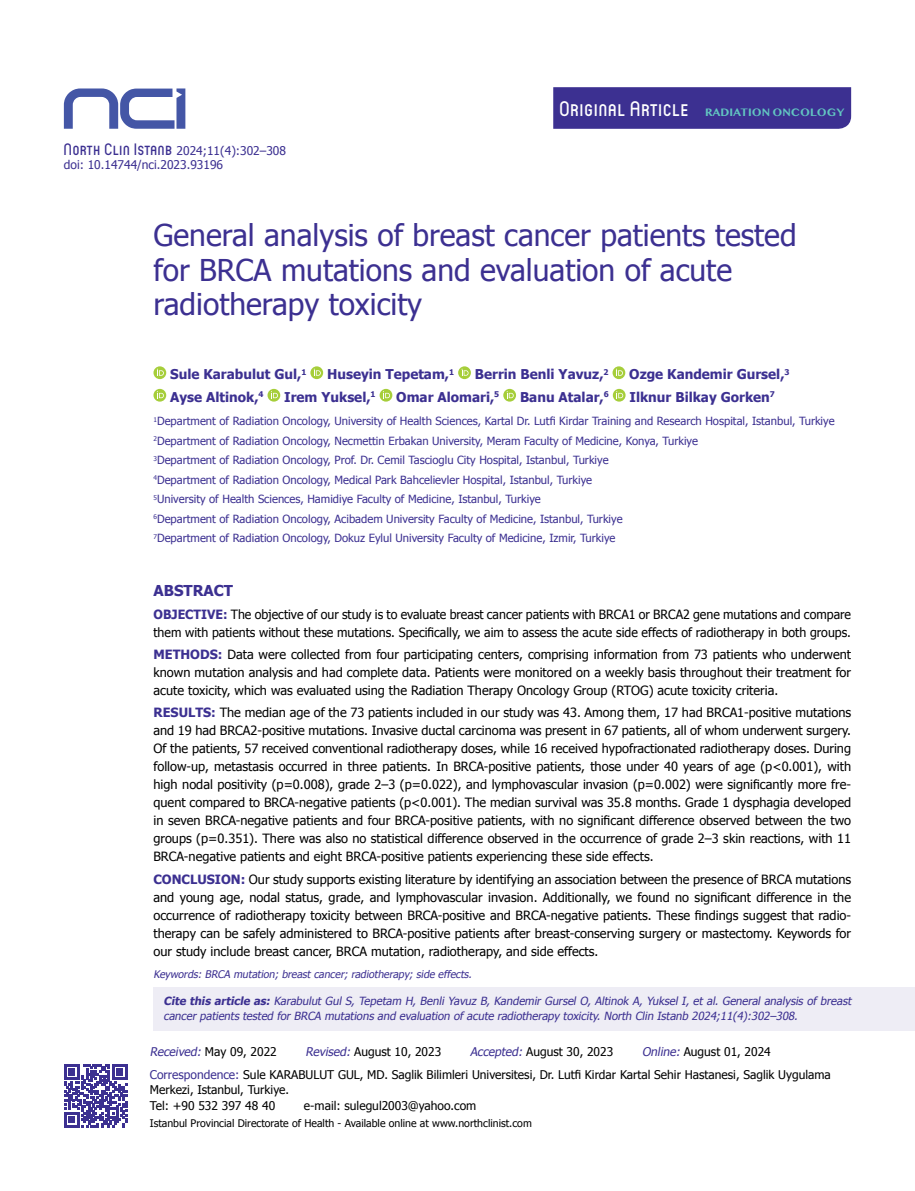
<style>
.page{position:relative;width:915px;height:1191px;background:#fff}
.page>*{position:absolute;margin:0;border:0;box-sizing:border-box;transform-origin:0 0}
.t1{font:30px/34.5px "Tahoma";color:#3c3091}
.t2{font:700 15px "Tahoma";color:#3c3091}
.t3{font:700 13.5px "Tahoma";color:#3c3091}
.t4{font:12.75px/18px "Tahoma";color:#000;text-align:justify}
.t5{font:12px/23px "Tahoma";color:#000}
.t6{font:12px/14.4px "Tahoma";color:#3c3091}
.t7{font:11.25px/19.5px "Tahoma";color:#3c3091}
.t8{font:italic 11.25px/15px "Tahoma";color:#3c3091}
.t9{font:700 11.25px "Tamil MN";color:#62c6c1}
.t10{font:10.5px "Tahoma";color:#000}
.t11{font:italic 10.5px "Tahoma";color:#3c3091}
.s1{font-family:"Circula";font-weight:500;font-size:16.5px}
.s2{font-family:"Circula";font-weight:500;font-size:21px;color:#fff}
.s3{font-weight:700;color:#3c3091}
.s4{font-weight:700}
.s5{font-style:italic;color:#3c3091}
.s6{color:#3c3091}
</style>
<div class="page">
<svg style="left:153px;top:366px;width:13px;height:13px"></svg>
<svg style="left:157px;top:369px;width:7px;height:7px"></svg>
<svg style="left:310px;top:366px;width:13px;height:13px"></svg>
<svg style="left:314px;top:369px;width:7px;height:7px"></svg>
<svg style="left:458px;top:366px;width:12px;height:13px"></svg>
<svg style="left:461px;top:369px;width:7px;height:7px"></svg>
<svg style="left:612px;top:366px;width:13px;height:13px"></svg>
<svg style="left:615px;top:369px;width:7px;height:7px"></svg>
<svg style="left:153px;top:389px;width:13px;height:12px"></svg>
<svg style="left:157px;top:391px;width:7px;height:7px"></svg>
<svg style="left:267px;top:389px;width:13px;height:12px"></svg>
<svg style="left:271px;top:391px;width:7px;height:7px"></svg>
<svg style="left:379px;top:389px;width:13px;height:12px"></svg>
<svg style="left:383px;top:391px;width:7px;height:7px"></svg>
<svg style="left:503px;top:389px;width:13px;height:12px"></svg>
<svg style="left:506px;top:391px;width:7px;height:7px"></svg>
<svg style="left:612px;top:389px;width:13px;height:12px"></svg>
<svg style="left:616px;top:391px;width:7px;height:7px"></svg>
<svg style="left:64px;top:88px;width:121px;height:41px"></svg>
<div style="left:553px;top:87px;width:297px;height:42px;background:#3c3091"></div>
<svg style="left:64px;top:1064px;width:63px;height:63px"></svg>
<div style="left:153px;top:987px;width:761px;height:44px;background:#eeedf5"></div>
<p class="t6" style="left:64px;top:143px;width:224px"><span class="s1">North Clin Istanb</span> 2024;11(4):302–308 doi: 10.14744/nci.2023.93196</p>
<p class="t9" style="left:559px;top:105px;width:286px"><span class="s2">Orıgınal Article</span> RADIATION ONCOLOGY</p>
<h1 class="t1" style="left:153px;top:217px;width:644px">General analysis of breast cancer patients tested for BRCA mutations and evaluation of acute radiotherapy toxicity</h1>
<p class="t3" style="left:170px;top:365px;width:138px">Sule Karabulut Gul,<sup>1</sup></p>
<p class="t3" style="left:327px;top:365px;width:128px">Huseyin Tepetam,<sup>1</sup></p>
<p class="t3" style="left:474px;top:365px;width:135px">Berrin Benli Yavuz,<sup>2</sup></p>
<p class="t3" style="left:629px;top:365px;width:162px">Ozge Kandemir Gursel,<sup>3</sup></p>
<p class="t3" style="left:170px;top:387px;width:95px">Ayse Altinok,<sup>4</sup></p>
<p class="t3" style="left:284px;top:387px;width:93px">Irem Yuksel,<sup>1</sup></p>
<p class="t3" style="left:396px;top:387px;width:104px">Omar Alomari,<sup>5</sup></p>
<p class="t3" style="left:520px;top:387px;width:90px">Banu Atalar,<sup>6</sup></p>
<p class="t3" style="left:629px;top:387px;width:147px">Ilknur Bilkay Gorken<sup>7</sup></p>
<p class="t7" style="left:153px;top:411px;width:682px"><sup>1</sup>Department of Radiation Oncology, University of Health Sciences, Kartal Dr. Lutfi Kirdar Training and Research Hospital, Istanbul, Turkiye <sup>2</sup>Department of Radiation Oncology, Necmettin Erbakan University, Meram Faculty of Medicine, Konya, Turkiye<br><sup>3</sup>Department of Radiation Oncology, Prof. Dr. Cemil Tascioglu City Hospital, Istanbul, Turkiye<br><sup>4</sup>Department of Radiation Oncology, Medical Park Bahcelievler Hospital, Istanbul, Turkiye<br><sup>5</sup>University of Health Sciences, Hamidiye Faculty of Medicine, Istanbul, Turkiye<br><sup>6</sup>Department of Radiation Oncology, Acibadem University Faculty of Medicine, Istanbul, Turkiye<br><sup>7</sup>Department of Radiation Oncology, Dokuz Eylul University Faculty of Medicine, Izmir, Turkiye</p>
<p class="t2" style="left:153px;top:580px;width:81px">ABSTRACT</p>
<p class="t4" style="left:153px;top:604px;width:698px"><span class="s3">OBJECTIVE:</span> The objective of our study is to evaluate breast cancer patients with BRCA1 or BRCA2 gene mutations and compare them with patients without these mutations. Specifically, we aim to assess the acute side effects of radiotherapy in both groups.</p>
<p class="t4" style="left:153px;top:645px;width:699px"><span class="s3">METHODS:</span> Data were collected from four participating centers, comprising information from 73 patients who underwent known mutation analysis and had complete data. Patients were monitored on a weekly basis throughout their treatment for acute toxicity, which was evaluated using the Radiation Therapy Oncology Group (RTOG) acute toxicity criteria.</p>
<p class="t4" style="left:153px;top:703px;width:699px"><span class="s3">RESULTS:</span> The median age of the 73 patients included in our study was 43. Among them, 17 had BRCA1-positive mutations and 19 had BRCA2-positive mutations. Invasive ductal carcinoma was present in 67 patients, all of whom underwent surgery.<br>Of the patients, 57 received conventional radiotherapy doses, while 16 received hypofractionated radiotherapy doses. During follow-up, metastasis occurred in three patients. In BRCA-positive patients, those under 40 years of age (p&lt;0.001), with high nodal positivity (p=0.008), grade 2–3 (p=0.022), and lymphovascular invasion (p=0.002) were significantly more fre&shy;quent compared to BRCA-negative patients (p&lt;0.001). The median survival was 35.8 months. Grade 1 dysphagia developed in seven BRCA-negative patients and four BRCA-positive patients, with no significant difference observed between the two groups (p=0.351). There was also no statistical difference observed in the occurrence of grade 2–3 skin reactions, with 11<br>BRCA-negative patients and eight BRCA-positive patients experiencing these side effects.</p>
<p class="t4" style="left:153px;top:869px;width:699px"><span class="s3">CONCLUSION:</span> Our study supports existing literature by identifying an association between the presence of BRCA mutations and young age, nodal status, grade, and lymphovascular invasion. Additionally, we found no significant difference in the occurrence of radiotherapy toxicity between BRCA-positive and BRCA-negative patients. These findings suggest that radio&shy;therapy can be safely administered to BRCA-positive patients after breast-conserving surgery or mastectomy. Keywords for our study include breast cancer, BRCA mutation, radiotherapy, and side effects.</p>
<p class="t11" style="left:153px;top:967px;width:322px">Keywords: BRCA mutation; breast cancer; radiotherapy; side effects.</p>
<p class="t8" style="left:163px;top:993px;width:691px"><span class="s4">Cite this article as:</span> Karabulut Gul S, Tepetam H, Benli Yavuz B, Kandemir Gursel O, Altinok A, Yuksel I, et al. General analysis of breast cancer patients tested for BRCA mutations and evaluation of acute radiotherapy toxicity. North Clin Istanb 2024;11(4):302–308.</p>
<p class="t5" style="left:150px;top:1040px;width:682px;text-indent:492px"><span class="s5">Online:</span> August 01, 2024<br><span class="s6">Correspondence:</span> Sule KARABULUT GUL, MD. Saglik Bilimleri Universitesi, Dr. Lutfi Kirdar Kartal Sehir Hastanesi, Saglik Uygulama</p>
<p class="t5" style="left:150px;top:1080px;width:141px;line-height:16.5px">Merkezi, Istanbul, Turkiye.<br>Tel: +90 532 397 48 40</p>
<p class="t5" style="left:150px;top:1040px;width:128px"><span class="s5">Received:</span> M ay 09, 2 0 2 2</p>
<p class="t5" style="left:305px;top:1040px;width:137px"><span class="s5">Revised:</span> August 10, 2023</p>
<p class="t5" style="left:470px;top:1040px;width:145px"><span class="s5">Accepted:</span> August 30, 2023</p>
<p class="t5" style="left:304px;top:1094px;width:174px">e-mail: sulegul2003@yahoo.com</p>
<p class="t10" style="left:150px;top:1116px;width:383px">Istanbul Provincial Directorate of Health - Available online at www.northclinist.com</p>
</div>
